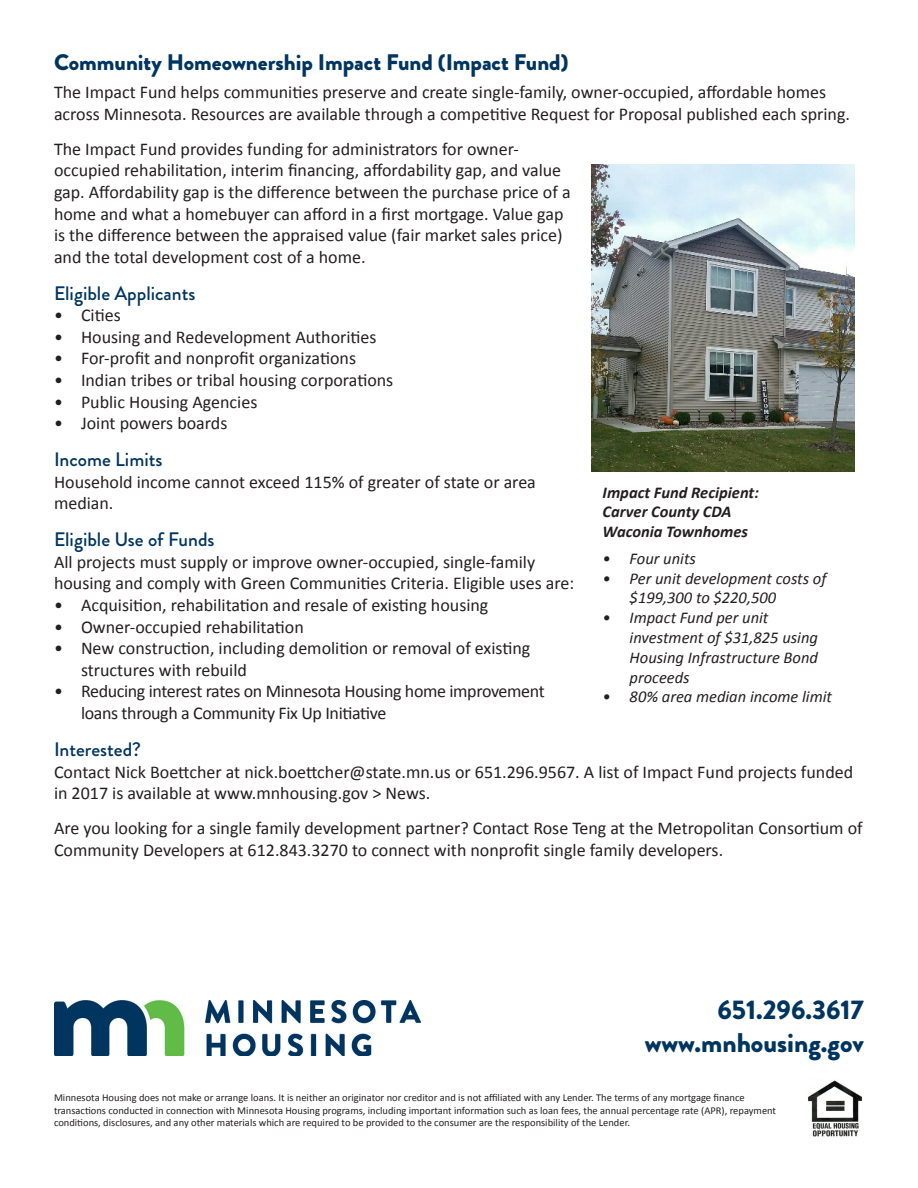
<style>
.page{position:relative;width:918px;height:1188px;background:#fff}
.page>*{position:absolute;margin:0;border:0;box-sizing:border-box;transform-origin:0 0}
.t1{font:900 27px/32.4px "Brandon Grotesque";color:#003560;text-align:right}
.t2{font:900 22.5px "Brandon Grotesque";color:#003560}
.t3{font:500 19.5px "Brandon Grotesque";color:#003560}
.t4{font:18px/21.6px "Calibri";color:#231f20}
.t5{font:18px/21.6px "Calibri";letter-spacing:-.02em;color:#231f20}
.t6{font:italic 16.5px/19.8px "Calibri";color:#231f20}
.t7{font:italic 700 16.5px/19.8px "Calibri";color:#231f20}
.t8{font:10.5px/12.6px "Calibri";color:#231f20}
</style>
<div class="page">
<img style="left:808px;top:1080px;width:55px;height:57px">
<img style="left:54px;top:1000px;width:366px;height:55px">
<img style="left:592px;top:164px;width:262px;height:308px">
<p class="t2" style="left:54px;top:46px;width:516px">Community Homeownership Impact Fund (Impact Fund)</p>
<p class="t4" style="left:54px;top:81px;width:798px">The Impact Fund helps communities preserve and create single-family, owner-occupied, affordable homes across Minnesota. Resources are available through a competitive Request for Proposal published each spring.</p>
<p class="t4" style="left:54px;top:138px;width:518px">The Impact Fund provides funding for administrators for owner&shy;occupied rehabilitation, interim financing, affordability gap, and value gap. Affordability gap is the difference between the purchase price of a home and what a homebuyer can afford in a first mortgage. Value gap is the difference between the appraised value (fair market sales price) and the total development cost of a home.</p>
<p class="t3" style="left:54px;top:280px;width:143px">Eligible Applicants</p>
<p class="t4" style="left:54px;top:305px;width:68px">• Cities</p>
<p class="t4" style="left:54px;top:326px;width:324px">• Housing and Redevelopment Authorities</p>
<p class="t4" style="left:54px;top:348px;width:304px">• For-profit and nonprofit organizations</p>
<p class="t4" style="left:54px;top:369px;width:341px">• Indian tribes or tribal housing corporations</p>
<p class="t4" style="left:54px;top:391px;width:205px">• Public Housing Agencies</p>
<p class="t4" style="left:54px;top:413px;width:175px">• Joint powers boards</p>
<p class="t3" style="left:54px;top:446px;width:110px">Income Limits</p>
<p class="t4" style="left:54px;top:471px;width:483px">Household income cannot exceed 115% of greater of state or area median.</p>
<p class="t3" style="left:54px;top:526px;width:162px">Eligible Use of Funds</p>
<p class="t4" style="left:54px;top:551px;width:522px">All projects must supply or improve owner-occupied, single-family housing and comply with Green Communities Criteria. Eligible uses are:</p>
<p class="t4" style="left:54px;top:594px;width:436px">• Acquisition, rehabilitation and resale of existing housing</p>
<p class="t4" style="left:54px;top:616px;width:251px">• Owner-occupied rehabilitation</p>
<p class="t4" style="left:81px;top:638px;width:451px;text-indent:-27px">• New construction, including demolition or removal of existing structures with rebuild</p>
<p class="t5" style="left:81px;top:681px;width:465px;text-indent:-27px">• Reducing interest rates on Minnesota Housing home improvement loans through a Community Fix Up Initiative</p>
<p class="t3" style="left:54px;top:736px;width:89px">Interested?</p>
<p class="t4" style="left:54px;top:761px;width:801px">Contact Nick Boettcher at nick.boettcher@state.mn.us or 651.296.9567. A list of Impact Fund projects funded in 2017 is available at www.mnhousing.gov &gt; News.</p>
<p class="t4" style="left:54px;top:818px;width:810px">Are you looking for a single family development partner? Contact Rose Teng at the Metropolitan Consortium of<br>Community Developers at 612.843.3270 to connect with nonprofit single family developers.</p>
<p class="t7" style="left:603px;top:482px;width:158px">Impact Fund Recipient:<br>Carver County CDA<br>Waconia Townhomes</p>
<p class="t6" style="left:603px;top:548px;width:95px">• Four units</p>
<p class="t6" style="left:630px;top:568px;width:198px;text-indent:-27px">• Per unit development costs of $199,300 to $220,500</p>
<p class="t6" style="left:630px;top:607px;width:190px;text-indent:-27px">• Impact Fund per unit investment of $31,825 using<br>Housing Infrastructure Bond proceeds</p>
<p class="t6" style="left:603px;top:686px;width:231px">• 80% area median income limit</p>
<p class="t1" style="left:645px;top:994px;width:221px">651.296.3617 www.mnhousing.gov</p>
<p class="t8" style="left:54px;top:1091px;width:724px">Minnesota Housing does not make or arrange loans. It is neither an originator nor creditor and is not affiliated with any Lender. The terms of any mortgage finance transactions conducted in connection with Minnesota Housing programs, including important information such as loan fees, the annual percentage rate (APR), repayment conditions, disclosures, and any other materials which are required to be provided to the consumer are the responsibility of the Lender.</p>
</div>
